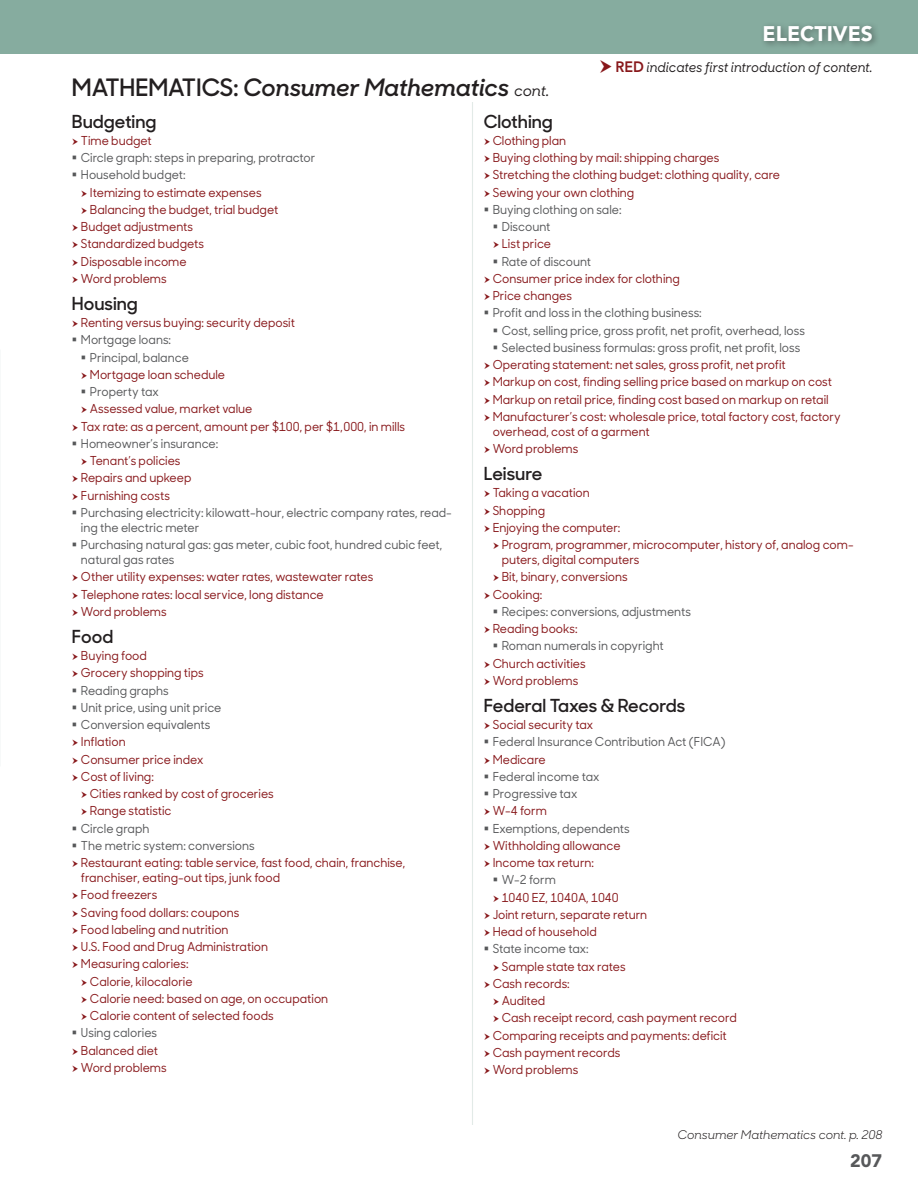
<style>
.page{position:relative;width:918px;height:1188px;background:#fff}
.page>*{position:absolute;margin:0;border:0;box-sizing:border-box;transform-origin:0 0}
.SS_Subjects_Subheads{font:italic 600 24px "Sharp Sans No 1";color:#231f20}
.t1{font:900 21px "Avenir";color:#fff}
.SS_Subhead_under_ite{font:600 18px "Sharp Sans No 1";color:#231f20}
.t2{font:900 18px "Avenir";color:#57585a}
.SS_Introduction_to_c{font:italic 500 13.5px "Sharp Sans No 1";color:#231f20;scale:.95 1}
.t3{font:500 12.3px/15px "Sharp Sans No 1";color:#88181b;scale:.95 1}
.t4{font:500 12.3px/15px "Sharp Sans No 1";color:#57585a;scale:.95 1}
.SS_Item_cont__on_nex{font:italic 12px "Sharp Sans No 1";color:#231f20}
.s1{font-family:"Avenir";font-weight:800;font-style:normal;font-size:15px;color:#88181b}
.s2{font-style:normal}
.s3{font-weight:500;font-size:15px}
</style>
<div class="page">
<hr style="left:472px;top:102px;width:1px;height:1023px;background:#e2eae7">
<div style="left:0;top:0;width:918px;height:54px;background:#86ac9f"></div>
<div style="left:759px;top:21px;width:121px;height:28px;background:#231f20;opacity:.5"></div>
<h2 class="t1" style="left:763px;top:20px;width:112px">ELECTIVES</h2>
<p class="SS_Introduction_to_c" style="left:616px;top:57px;width:272px"><span class="s1">RED</span> indicates first introduction of content.</p>
<p class="SS_Subjects_Subheads" style="left:72px;top:67px;width:479px"><span class="s2">MATHEMATICS:</span> Consumer Mathematics <span class="s3">cont.</span></p>
<p class="SS_Subhead_under_ite" style="left:72px;top:107px;width:86px">Budgeting</p>
<p class="t3" style="left:81px;top:132px;width:76px">Time budget</p>
<p class="t4" style="left:81px;top:150px;width:248px">Circle graph: steps in preparing, protractor</p>
<p class="t4" style="left:81px;top:167px;width:112px">Household budget:</p>
<p class="t3" style="left:90px;top:184px;width:182px">Itemizing to estimate expenses</p>
<p class="t3" style="left:90px;top:201px;width:200px">Balancing the budget, trial budget</p>
<p class="t3" style="left:81px;top:219px;width:119px">Budget adjustments</p>
<p class="t3" style="left:81px;top:236px;width:131px">Standardized budgets</p>
<p class="t3" style="left:81px;top:253px;width:113px">Disposable income</p>
<p class="t3" style="left:81px;top:270px;width:92px">Word problems</p>
<p class="SS_Subhead_under_ite" style="left:72px;top:289px;width:67px">Housing</p>
<p class="t3" style="left:81px;top:315px;width:227px">Renting versus buying: security deposit</p>
<p class="t4" style="left:81px;top:332px;width:96px">Mortgage loans:</p>
<p class="t4" style="left:90px;top:349px;width:106px">Principal, balance</p>
<p class="t3" style="left:90px;top:366px;width:144px">Mortgage loan schedule</p>
<p class="t4" style="left:90px;top:384px;width:74px">Property tax</p>
<p class="t3" style="left:90px;top:401px;width:173px">Assessed value, market value</p>
<p class="t3" style="left:81px;top:418px;width:343px">Tax rate: as a percent, amount per $100, per $1,000, in mills</p>
<p class="t4" style="left:81px;top:435px;width:146px">Homeowner’s insurance:</p>
<p class="t3" style="left:90px;top:453px;width:97px">Tenant’s policies</p>
<p class="t3" style="left:81px;top:470px;width:118px">Repairs and upkeep</p>
<p class="t3" style="left:81px;top:487px;width:95px">Furnishing costs</p>
<p class="t4" style="left:81px;top:504px;width:392px">Purchasing electricity: kilowatt-hour, electric company rates, read&shy;ing the electric meter</p>
<p class="t4" style="left:81px;top:537px;width:382px">Purchasing natural gas: gas meter, cubic foot, hundred cubic feet, natural gas rates</p>
<p class="t3" style="left:81px;top:569px;width:309px">Other utility expenses: water rates, wastewater rates</p>
<p class="t3" style="left:81px;top:586px;width:257px">Telephone rates: local service, long distance</p>
<p class="t3" style="left:81px;top:603px;width:92px">Word problems</p>
<p class="SS_Subhead_under_ite" style="left:72px;top:622px;width:43px">Food</p>
<p class="t3" style="left:81px;top:648px;width:71px">Buying food</p>
<p class="t3" style="left:81px;top:665px;width:131px">Grocery shopping tips</p>
<p class="t4" style="left:81px;top:682px;width:94px">Reading graphs</p>
<p class="t4" style="left:81px;top:699px;width:149px">Unit price, using unit price</p>
<p class="t4" style="left:81px;top:717px;width:138px">Conversion equivalents</p>
<p class="t3" style="left:81px;top:734px;width:49px">Inflation</p>
<p class="t3" style="left:81px;top:751px;width:130px">Consumer price index</p>
<p class="t3" style="left:81px;top:768px;width:78px">Cost of living:</p>
<p class="t3" style="left:90px;top:786px;width:195px">Cities ranked by cost of groceries</p>
<p class="t3" style="left:90px;top:803px;width:87px">Range statistic</p>
<p class="t4" style="left:81px;top:820px;width:74px">Circle graph</p>
<p class="t4" style="left:81px;top:837px;width:184px">The metric system: conversions</p>
<p class="t3" style="left:81px;top:855px;width:343px">Restaurant eating: table service, fast food, chain, franchise, franchiser, eating-out tips, junk food</p>
<p class="t3" style="left:81px;top:887px;width:82px">Food freezers</p>
<p class="t3" style="left:81px;top:904px;width:168px">Saving food dollars: coupons</p>
<p class="t3" style="left:81px;top:921px;width:157px">Food labeling and nutrition</p>
<p class="t3" style="left:81px;top:939px;width:198px">U.S. Food and Drug Administration</p>
<p class="t3" style="left:81px;top:956px;width:115px">Measuring calories:</p>
<p class="t3" style="left:90px;top:973px;width:110px">Calorie, kilocalorie</p>
<p class="t3" style="left:90px;top:990px;width:252px">Calorie need: based on age, on occupation</p>
<p class="t3" style="left:90px;top:1008px;width:195px">Calorie content of selected foods</p>
<p class="t4" style="left:81px;top:1025px;width:82px">Using calories</p>
<p class="t3" style="left:81px;top:1042px;width:83px">Balanced diet</p>
<p class="t3" style="left:81px;top:1059px;width:92px">Word problems</p>
<p class="SS_Subhead_under_ite" style="left:484px;top:107px;width:71px">Clothing</p>
<p class="t3" style="left:493px;top:132px;width:79px">Clothing plan</p>
<p class="t3" style="left:493px;top:150px;width:240px">Buying clothing by mail: shipping charges</p>
<p class="t3" style="left:493px;top:167px;width:304px">Stretching the clothing budget: clothing quality, care</p>
<p class="t3" style="left:493px;top:184px;width:151px">Sewing your own clothing</p>
<p class="t4" style="left:493px;top:201px;width:137px">Buying clothing on sale:</p>
<p class="t4" style="left:502px;top:219px;width:53px">Discount</p>
<p class="t3" style="left:502px;top:236px;width:54px">List price</p>
<p class="t4" style="left:502px;top:253px;width:96px">Rate of discount</p>
<p class="t3" style="left:493px;top:270px;width:199px">Consumer price index for clothing</p>
<p class="t3" style="left:493px;top:288px;width:85px">Price changes</p>
<p class="t4" style="left:493px;top:305px;width:222px">Profit and loss in the clothing business:</p>
<p class="t4" style="left:502px;top:322px;width:321px">Cost, selling price, gross profit, net profit, overhead, loss</p>
<p class="t4" style="left:502px;top:339px;width:316px">Selected business formulas: gross profit, net profit, loss</p>
<p class="t3" style="left:493px;top:357px;width:310px">Operating statement: net sales, gross profit, net profit</p>
<p class="t3" style="left:493px;top:374px;width:359px">Markup on cost, finding selling price based on markup on cost</p>
<p class="t3" style="left:493px;top:391px;width:355px">Markup on retail price, finding cost based on markup on retail</p>
<p class="t3" style="left:493px;top:408px;width:368px">Manufacturer’s cost: wholesale price, total factory cost, factory overhead, cost of a garment</p>
<p class="t3" style="left:493px;top:441px;width:92px">Word problems</p>
<p class="SS_Subhead_under_ite" style="left:484px;top:460px;width:60px">Leisure</p>
<p class="t3" style="left:493px;top:485px;width:104px">Taking a vacation</p>
<p class="t3" style="left:493px;top:502px;width:57px">Shopping</p>
<p class="t3" style="left:493px;top:519px;width:136px">Enjoying the computer:</p>
<p class="t3" style="left:502px;top:537px;width:372px">Program, programmer, microcomputer, history of, analog com&shy;puters, digital computers</p>
<p class="t3" style="left:502px;top:569px;width:134px">Bit, binary, conversions</p>
<p class="t3" style="left:493px;top:586px;width:54px">Cooking:</p>
<p class="t4" style="left:502px;top:603px;width:201px">Recipes: conversions, adjustments</p>
<p class="t3" style="left:493px;top:621px;width:91px">Reading books:</p>
<p class="t4" style="left:502px;top:638px;width:172px">Roman numerals in copyright</p>
<p class="t3" style="left:493px;top:655px;width:99px">Church activities</p>
<p class="t3" style="left:493px;top:672px;width:92px">Word problems</p>
<p class="SS_Subhead_under_ite" style="left:484px;top:691px;width:203px">Federal Taxes &amp; Records</p>
<p class="t3" style="left:493px;top:717px;width:107px">Social security tax</p>
<p class="t4" style="left:493px;top:734px;width:247px">Federal Insurance Contribution Act (FICA)</p>
<p class="t3" style="left:493px;top:751px;width:57px">Medicare</p>
<p class="t4" style="left:493px;top:768px;width:114px">Federal income tax</p>
<p class="t4" style="left:493px;top:786px;width:91px">Progressive tax</p>
<p class="t3" style="left:493px;top:803px;width:58px">W-4 form</p>
<p class="t4" style="left:493px;top:820px;width:146px">Exemptions, dependents</p>
<p class="t3" style="left:493px;top:837px;width:136px">Withholding allowance</p>
<p class="t3" style="left:493px;top:855px;width:108px">Income tax return:</p>
<p class="t4" style="left:502px;top:872px;width:58px">W-2 form</p>
<p class="t3" style="left:502px;top:889px;width:125px">1040 EZ, 1040A, 1040</p>
<p class="t3" style="left:493px;top:906px;width:164px">Joint return, separate return</p>
<p class="t3" style="left:493px;top:924px;width:111px">Head of household</p>
<p class="t4" style="left:493px;top:941px;width:103px">State income tax:</p>
<p class="t3" style="left:502px;top:958px;width:132px">Sample state tax rates</p>
<p class="t3" style="left:493px;top:975px;width:83px">Cash records:</p>
<p class="t3" style="left:502px;top:993px;width:47px">Audited</p>
<p class="t3" style="left:502px;top:1010px;width:249px">Cash receipt record, cash payment record</p>
<p class="t3" style="left:493px;top:1027px;width:248px">Comparing receipts and payments: deficit</p>
<p class="t3" style="left:493px;top:1044px;width:136px">Cash payment records</p>
<p class="t3" style="left:493px;top:1062px;width:92px">Word problems</p>
<p class="SS_Item_cont__on_nex" style="left:677px;top:1126px;width:207px">Consumer Mathematics cont. p. 208</p>
<h3 class="t2" style="left:850px;top:1150px;width:33px">207</h3>
</div>
